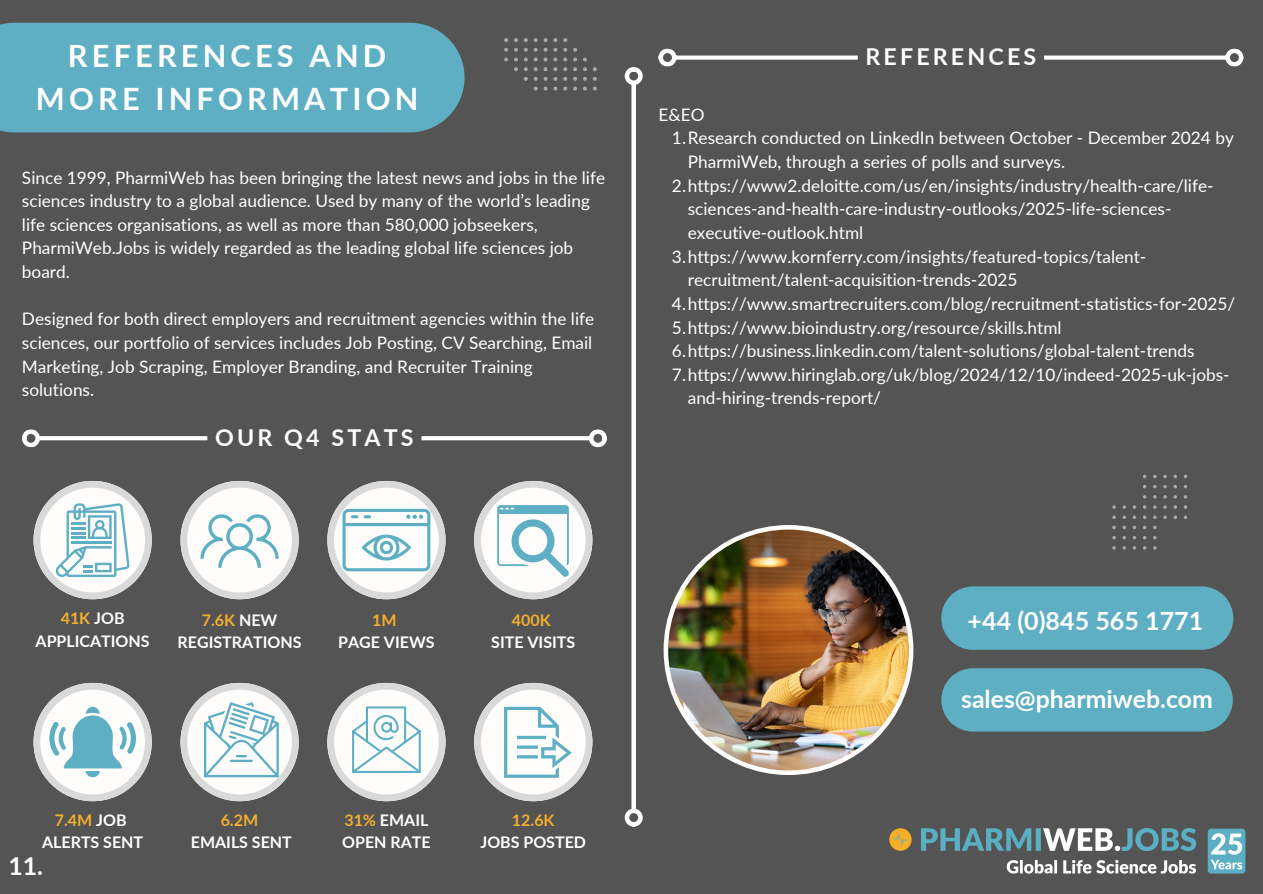
<style>
.page{position:relative;width:1263px;height:894px;background:#fff}
.page>*{position:absolute;margin:0;border:0;box-sizing:border-box;transform-origin:0 0}
.t1{font:700 30.75px/42.8px "Lato";letter-spacing:.135em;color:#fff;text-align:center}
.t2{font:700 25.05px "Lato";color:#fff}
.t3{font:700 24.75px "Lato";color:#fff}
.t4{font:700 23.25px "Lato";letter-spacing:.135em;color:#fefdfb}
.t5{font:17.25px/23.7px "Lato";color:#fff}
.t6{font:700 16.05px/22.2px "Lato";color:#fff;text-align:center}
.t7{font:700 16.05px/22.2px "Lato";color:#fefeff}
.s1{color:#f5af2c}
.s2{color:#fefdfb}
</style>
<div class="page">
<div style="left:0;top:0;width:1263px;height:893px;background:#545454"></div>
<div style="left:631px;top:84px;width:5px;height:725px;background:#fff"></div>
<div style="left:625px;top:67px;width:18px;height:18px;border:4px solid #fff;border-radius:50%"></div>
<div style="left:625px;top:808px;width:18px;height:18px;border:4px solid #fff;border-radius:50%"></div>
<div style="left:0;top:23px;width:465px;height:109px;background:#5eafc4"></div>
<svg style="left:180px;top:480px;width:119px;height:119px"></svg>
<svg style="left:34px;top:480px;width:118px;height:119px"></svg>
<svg style="left:327px;top:480px;width:118px;height:119px"></svg>
<svg style="left:474px;top:480px;width:118px;height:119px"></svg>
<svg style="left:34px;top:682px;width:118px;height:118px"></svg>
<svg style="left:180px;top:682px;width:119px;height:118px"></svg>
<svg style="left:327px;top:682px;width:118px;height:118px"></svg>
<svg style="left:474px;top:682px;width:118px;height:118px"></svg>
<svg style="left:40px;top:436px;width:549px;height:4px"></svg>
<div style="left:22px;top:429px;width:18px;height:18px;border:4px solid #fff;border-radius:50%"></div>
<div style="left:589px;top:429px;width:18px;height:18px;border:4px solid #fff;border-radius:50%"></div>
<img style="left:890px;top:828px;width:355px;height:46px">
<svg style="left:563px;top:38px;width:4px;height:4px"></svg>
<svg style="left:553px;top:38px;width:4px;height:4px"></svg>
<svg style="left:544px;top:38px;width:3px;height:4px"></svg>
<svg style="left:534px;top:38px;width:4px;height:4px"></svg>
<svg style="left:524px;top:38px;width:4px;height:4px"></svg>
<svg style="left:514px;top:38px;width:4px;height:4px"></svg>
<svg style="left:504px;top:38px;width:4px;height:4px"></svg>
<svg style="left:583px;top:57px;width:4px;height:4px"></svg>
<svg style="left:573px;top:48px;width:4px;height:13px"></svg>
<svg style="left:563px;top:48px;width:4px;height:13px"></svg>
<svg style="left:553px;top:48px;width:4px;height:13px"></svg>
<svg style="left:544px;top:48px;width:3px;height:13px"></svg>
<svg style="left:534px;top:48px;width:4px;height:13px"></svg>
<svg style="left:524px;top:48px;width:4px;height:13px"></svg>
<svg style="left:514px;top:48px;width:4px;height:13px"></svg>
<svg style="left:504px;top:48px;width:4px;height:13px"></svg>
<svg style="left:593px;top:67px;width:3px;height:4px"></svg>
<svg style="left:583px;top:67px;width:4px;height:4px"></svg>
<svg style="left:573px;top:67px;width:4px;height:4px"></svg>
<svg style="left:563px;top:67px;width:4px;height:4px"></svg>
<svg style="left:553px;top:67px;width:4px;height:4px"></svg>
<svg style="left:544px;top:67px;width:3px;height:4px"></svg>
<svg style="left:534px;top:67px;width:4px;height:4px"></svg>
<svg style="left:524px;top:67px;width:4px;height:4px"></svg>
<svg style="left:514px;top:67px;width:4px;height:4px"></svg>
<svg style="left:593px;top:77px;width:3px;height:4px"></svg>
<svg style="left:583px;top:77px;width:4px;height:4px"></svg>
<svg style="left:573px;top:77px;width:4px;height:4px"></svg>
<svg style="left:563px;top:77px;width:4px;height:4px"></svg>
<svg style="left:553px;top:77px;width:4px;height:4px"></svg>
<svg style="left:544px;top:77px;width:3px;height:4px"></svg>
<svg style="left:534px;top:77px;width:4px;height:4px"></svg>
<svg style="left:524px;top:77px;width:4px;height:4px"></svg>
<svg style="left:583px;top:87px;width:4px;height:4px"></svg>
<svg style="left:573px;top:87px;width:4px;height:4px"></svg>
<svg style="left:563px;top:87px;width:4px;height:4px"></svg>
<svg style="left:553px;top:87px;width:4px;height:4px"></svg>
<svg style="left:544px;top:87px;width:3px;height:4px"></svg>
<svg style="left:534px;top:87px;width:4px;height:4px"></svg>
<svg style="left:676px;top:55px;width:549px;height:5px"></svg>
<div style="left:658px;top:49px;width:18px;height:18px;border:4px solid #fff;border-radius:50%"></div>
<div style="left:1225px;top:49px;width:18px;height:18px;border:4px solid #fff;border-radius:50%"></div>
<img style="left:664px;top:525px;width:249px;height:249px">
<div style="left:941px;top:586px;width:292px;height:63px;background:#5eafc4"></div>
<div style="left:941px;top:668px;width:292px;height:63px;background:#5eafc4"></div>
<svg style="left:1173px;top:474px;width:4px;height:4px"></svg>
<svg style="left:1163px;top:474px;width:4px;height:4px"></svg>
<svg style="left:1153px;top:474px;width:4px;height:4px"></svg>
<svg style="left:1163px;top:485px;width:4px;height:3px"></svg>
<svg style="left:1153px;top:485px;width:4px;height:3px"></svg>
<svg style="left:1184px;top:515px;width:3px;height:4px"></svg>
<svg style="left:1173px;top:515px;width:4px;height:4px"></svg>
<svg style="left:1163px;top:515px;width:4px;height:4px"></svg>
<svg style="left:1153px;top:515px;width:4px;height:4px"></svg>
<svg style="left:1133px;top:515px;width:3px;height:4px"></svg>
<svg style="left:1122px;top:515px;width:4px;height:4px"></svg>
<svg style="left:1112px;top:515px;width:4px;height:4px"></svg>
<svg style="left:1153px;top:525px;width:4px;height:4px"></svg>
<svg style="left:1122px;top:525px;width:4px;height:4px"></svg>
<svg style="left:1112px;top:525px;width:4px;height:4px"></svg>
<svg style="left:1153px;top:536px;width:4px;height:3px"></svg>
<svg style="left:1112px;top:536px;width:4px;height:3px"></svg>
<p class="t1" style="left:36px;top:34px;width:384px">REFERENCES AND<br>MORE INFORMATION</p>
<h1 class="t5" style="left:22px;top:165px;width:585px">Since 1999, PharmiWeb has been bringing the latest news and jobs in the life sciences industry to a global audience. Used by many of the world’s leading life sciences organisations, as well as more than 580,000 jobseekers, PharmiWeb.Jobs is widely regarded as the leading global life sciences job board.</h1>
<p class="t5" style="left:22px;top:307px;width:574px">Designed for both direct employers and recruitment agencies within the life sciences, our portfolio of services includes Job Posting, CV Searching, Email Marketing, Job Scraping, Employer Branding, and Recruiter Training solutions.</p>
<h3 class="t4" style="left:215px;top:423px;width:200px">OUR Q4 STATS</h3>
<h3 class="t4" style="left:865px;top:42px;width:172px">REFERENCES</h3>
<p class="t5" style="left:658px;top:102px;width:47px">E&amp;EO</p>
<h4 class="t5" style="left:688px;top:126px;width:548px;text-indent:-16px">1.Research conducted on LinkedIn between October - December 2024 by<br>PharmiWeb, through a series of polls and surveys.</h4>
<p class="t5" style="left:688px;top:173px;width:527px;text-indent:-16px">2.https://www2.deloitte.com/us/en/insights/industry/health-care/life&shy;sciences-and-health-care-industry-outlooks/2025-life-sciences&shy;executive-outlook.html</p>
<h4 class="t5" style="left:688px;top:244px;width:460px;text-indent:-16px">3.https://www.kornferry.com/insights/featured-topics/talent&shy;recruitment/talent-acquisition-trends-2025</h4>
<h3 class="t5" style="left:672px;top:291px;width:565px">4.https://www.smartrecruiters.com/blog/recruitment-statistics-for-2025/</h3>
<p class="t5" style="left:672px;top:315px;width:391px">5.https://www.bioindustry.org/resource/skills.html</p>
<h4 class="t5" style="left:672px;top:338px;width:524px">6.https://business.linkedin.com/talent-solutions/global-talent-trends</h4>
<p class="t5" style="left:688px;top:362px;width:543px;text-indent:-16px">7.https://www.hiringlab.org/uk/blog/2024/12/10/indeed-2025-uk-jobs&shy;and-hiring-trends-report/</p>
<p class="t6" style="left:36px;top:607px;width:116px"><span class="s1">41K</span> <span class="s2">JOB<br></span>APPLICATIONS</p>
<p class="t6" style="left:178px;top:608px;width:125px"><span class="s1">7.6K</span> <span class="s2">NEW<br></span>REGISTRATIONS</p>
<p class="t6" style="left:338px;top:608px;width:98px"><span class="s1">1M<br></span>PAGE VIEWS</p>
<h4 class="t6" style="left:491px;top:608px;width:85px"><span class="s1">400K<br></span>SITE VISITS</h4>
<p class="t6" style="left:42px;top:808px;width:103px"><span class="s1">7.4M</span> JOB<br>ALERTS SENT</p>
<h4 class="t6" style="left:191px;top:808px;width:103px"><span class="s1">6.2M<br></span>EMAILS SENT</h4>
<p class="t6" style="left:480px;top:808px;width:107px"><span class="s1">12.6K<br></span>JOBS POSTED</p>
<h4 class="t7" style="left:342px;top:808px;width:90px"><span class="s1">31%</span> EMAIL<br>OPEN RATE</h4>
<p class="t3" style="left:9px;top:850px;width:36px">11.</p>
<p class="t2" style="left:967px;top:605px;width:237px">+44 (0)845 565 1771</p>
<h4 class="t3" style="left:961px;top:683px;width:253px">sales@pharmiweb.com</h4>
</div>
